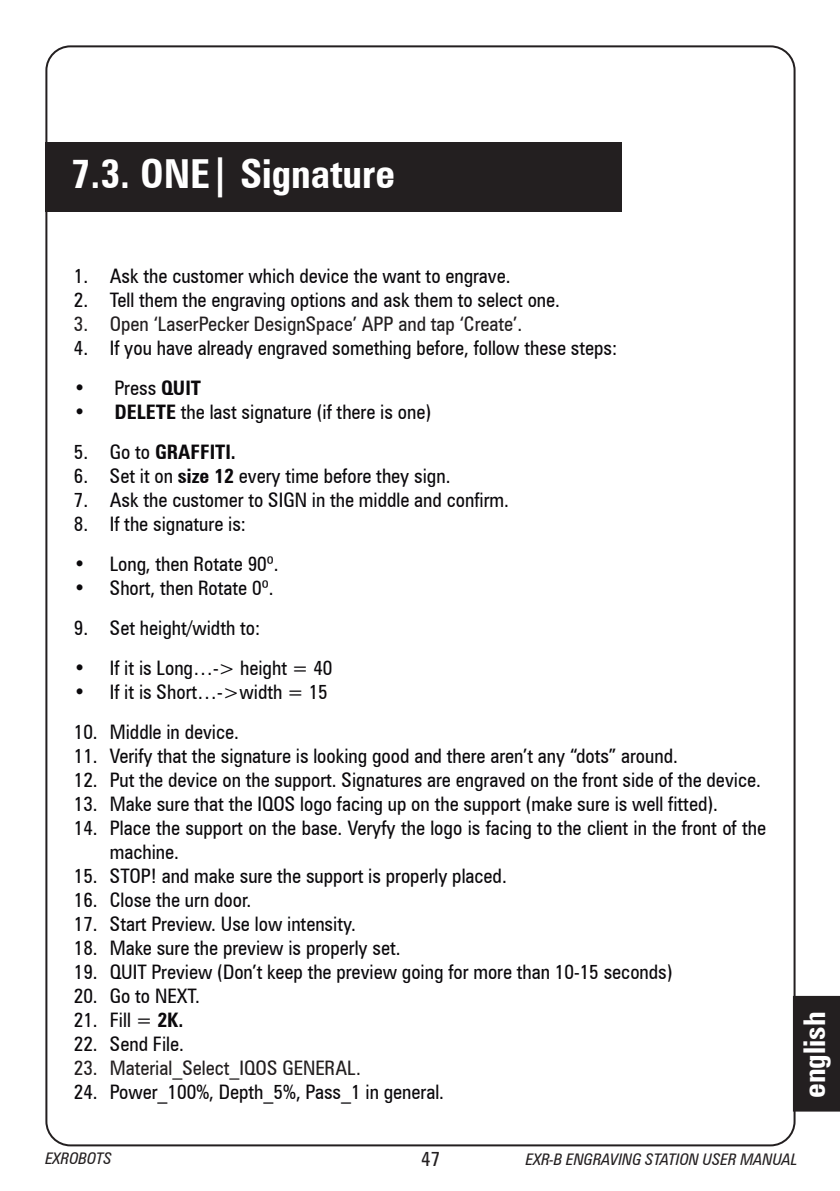
<style>
.page{position:relative;width:840px;height:1191px;background:#fff}
.page>*{position:absolute;margin:0;border:0;box-sizing:border-box;transform-origin:0 0}
.t1{font:700 condensed 40px "Zurich BT";color:#fff}
.t2{font:700 condensed 30px "Zurich BT";color:#fff}
.t3{font:condensed 20px/24px "Zurich BT";color:#0b090c}
.t4{font:condensed 20px "Zurich BT";color:#231f20}
.t5{font:700 condensed 20px "Zurich BT";color:#0b090c}
.t6{font:italic condensed 16px "Zurich BT";color:#231f20}
.s1{font-weight:700}
.s2{font-weight:400}
</style>
<div class="page">
<div style="left:793px;top:997px;width:45px;height:113px;background:#231f20"></div>
<div style="left:792px;top:996px;width:47px;height:115px;border:2px solid #231f20"></div>
<div style="left:45px;top:142px;width:576px;height:69px;background:#231f20"></div>
<p class="t1" style="left:71px;top:149px;width:325px">7.3. ONE| Signature</p>
<p class="t3" style="left:74px;top:263px;width:438px">1. Ask the customer which device the want to engrave.</p>
<p class="t3" style="left:74px;top:287px;width:487px">2. Tell them the engraving options and ask them to select one.</p>
<p class="t4" style="left:74px;top:311px;width:449px">3. Open ‘LaserPecker DesignSpace’ APP and tap ‘Create’.</p>
<p class="t3" style="left:74px;top:335px;width:544px">4. If you have already engraved something before, follow these steps:</p>
<p class="t3" style="left:74px;top:375px;width:129px">• Press <span class="s1">QUIT</span></p>
<p class="t3" style="left:74px;top:399px;width:359px">• <span class="s1">DELETE</span> the last signature (if there is one)</p>
<p class="t5" style="left:74px;top:439px;width:163px"><span class="s2">5. Go to</span> GRAFFITI.</p>
<p class="t3" style="left:74px;top:463px;width:378px">6. Set it on <span class="s1">size 12</span> every time before they sign.</p>
<p class="t3" style="left:74px;top:487px;width:436px">7. Ask the customer to SIGN in the middle and confirm.</p>
<p class="t3" style="left:74px;top:511px;width:174px">8. If the signature is:</p>
<p class="t3" style="left:74px;top:551px;width:206px">• Long, then Rotate 90º.</p>
<p class="t3" style="left:74px;top:575px;width:201px">• Short, then Rotate 0º.</p>
<p class="t3" style="left:74px;top:615px;width:188px">9. Set height/width to:</p>
<p class="t3" style="left:74px;top:655px;width:260px">• If it is Long…-&gt; height = 40</p>
<p class="t3" style="left:74px;top:679px;width:255px">• If it is Short…-&gt;width = 15</p>
<p class="t3" style="left:74px;top:719px;width:167px">10. Middle in device.</p>
<p class="t3" style="left:74px;top:743px;width:605px">11. Verify that the signature is looking good and there aren’t any “dots” around.</p>
<p class="t3" style="left:74px;top:767px;width:688px">12. Put the device on the support. Signatures are engraved on the front side of the device.</p>
<p class="t3" style="left:74px;top:791px;width:645px">13. Make sure that the IQOS logo facing up on the support (make sure is well fitted).</p>
<p class="t3" style="left:110px;top:815px;width:657px;text-indent:-36px">14. Place the support on the base. Veryfy the logo is facing to the client in the front of the machine.</p>
<p class="t3" style="left:74px;top:863px;width:434px">15. STOP! and make sure the support is properly placed.</p>
<p class="t3" style="left:74px;top:887px;width:179px">16. Close the urn door.</p>
<p class="t3" style="left:74px;top:911px;width:283px">17. Start Preview. Use low intensity.</p>
<p class="t3" style="left:74px;top:935px;width:328px">18. Make sure the preview is properly set.</p>
<p class="t3" style="left:74px;top:959px;width:600px">19. QUIT Preview (Don’t keep the preview going for more than 10-15 seconds)</p>
<p class="t3" style="left:74px;top:983px;width:127px">20. Go to NEXT.</p>
<p class="t3" style="left:74px;top:1007px;width:111px">21. Fill = <span class="s1">2K.</span></p>
<p class="t3" style="left:74px;top:1031px;width:112px">22. Send File.</p>
<p class="t4" style="left:74px;top:1055px;width:288px">23. Material_Select_IQOS GENERAL.</p>
<p class="t3" style="left:74px;top:1079px;width:371px">24. Power_100%, Depth_5%, Pass_1 in general.</p>
<h2 class="t2" style="left:795px;top:1098px;width:88px;rotate:-90deg">english</h2>
<p class="t6" style="left:45px;top:1148px;width:68px">EXROBOTS</p>
<p class="t4" style="left:421px;top:1146px;width:21px">47</p>
<p class="t6" style="left:525px;top:1149px;width:273px">EXR-B ENGRAVING STATION USER MANUAL</p>
</div>
